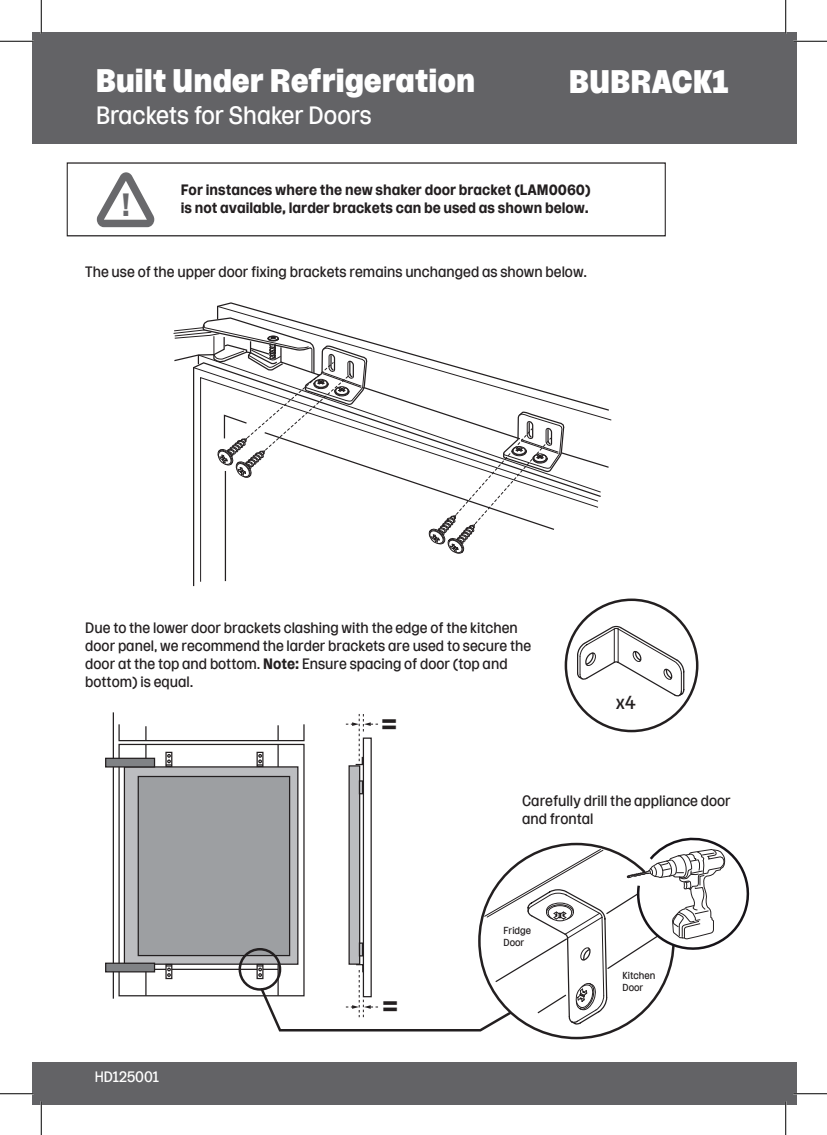
<style>
.page{position:relative;width:827px;height:1135px;background:#fff}
.page>*{position:absolute;margin:0;border:0;box-sizing:border-box;transform-origin:0 0}
.t1{font:40.38px "Rooster";color:#231f20}
.t2{font:600 33.5px "Franklin Gothic";color:#69696c;scale:.91 1}
.t3{font:900 32.5px "Rooster";color:#fff}
.t4{font:25px "Rooster";color:#fff}
.t5{font:18.75px "Rooster";color:#231f20}
.t6{font:15px/18px "Rooster";color:#231f20}
.t7{font:700 15px/18px "Rooster";color:#231f20}
.t8{font:15px "Rooster";color:#fff}
.t9{font:10.12px/12.1px "Rooster";color:#231f20}
.s1{font-style:inherit}
.s2{font-weight:700}
</style>
<div class="page">
<div style="left:32px;top:32px;width:764px;height:112px;background:#636366"></div>
<div style="left:32px;top:1062px;width:764px;height:42px;background:#636366"></div>
<div style="left:67px;top:162px;width:599px;height:74px;border:1px solid #231f20"></div>
<svg style="left:97px;top:172px;width:57px;height:55px"></svg>
<svg style="left:217px;top:306px;width:394px;height:115px"></svg>
<svg style="left:576px;top:625px;width:109px;height:72px"></svg>
<div style="left:118px;top:744px;width:186px;height:252px;border:1px solid #231f20"></div>
<hr style="left:145px;top:744px;width:1px;height:252px;background:#231f20">
<hr style="left:277px;top:744px;width:2px;height:252px;background:#231f20">
<div style="left:118px;top:724px;width:186px;height:17px;border:1px solid #231f20"></div>
<svg style="left:145px;top:726px;width:1px;height:15px"></svg>
<svg style="left:277px;top:725px;width:2px;height:16px"></svg>
<hr style="left:145px;top:969px;width:133px;height:1px;background:#231f20">
<div style="left:124px;top:766px;width:174px;height:199px;background:#bcbdc0;border:1px solid #231f20"></div>
<div style="left:138px;top:776px;width:152px;height:180px;background:#9d9fa2;border:1px solid #231f20"></div>
<svg style="left:165px;top:752px;width:7px;height:15px"></svg>
<svg style="left:166px;top:754px;width:6px;height:11px"></svg>
<svg style="left:256px;top:752px;width:7px;height:15px"></svg>
<svg style="left:257px;top:754px;width:6px;height:11px"></svg>
<svg style="left:165px;top:964px;width:7px;height:15px"></svg>
<svg style="left:166px;top:965px;width:6px;height:12px"></svg>
<svg style="left:256px;top:964px;width:1px;height:15px"></svg>
<hr style="left:113px;top:712px;width:1px;height:287px;background:#231f20">
<div style="left:105px;top:962px;width:50px;height:10px;background:#808285;border:1px solid #231f20"></div>
<div style="left:105px;top:758px;width:50px;height:9px;background:#808285;border:1px solid #231f20"></div>
<div style="left:238px;top:948px;width:43px;height:43px;border:2px solid #231f20;border-radius:50%"></div>
<hr style="left:225px;top:471px;width:1px;height:110px;background:#231f20">
<svg style="left:173px;top:317px;width:436px;height:237px"></svg>
<div style="left:363px;top:737px;width:9px;height:260px;border:1px solid #231f20"></div>
<div style="left:348px;top:765px;width:12px;height:200px;background:#bcbdc0;border:1px solid #231f20"></div>
<svg style="left:359px;top:780px;width:4px;height:14px"></svg>
<svg style="left:345px;top:714px;width:33px;height:52px"></svg>
<svg style="left:257px;top:834px;width:493px;height:199px"></svg>
<hr style="left:0;top:40px;width:34px;height:2px;background:#fff">
<hr style="left:793px;top:40px;width:34px;height:2px;background:#fff">
<hr style="left:40px;top:0;width:2px;height:34px;background:#fff">
<hr style="left:40px;top:1101px;width:2px;height:34px;background:#fff">
<hr style="left:0;top:41px;width:34px;height:1px;background:#000">
<hr style="left:793px;top:41px;width:34px;height:1px;background:#000">
<hr style="left:0;top:1093px;width:34px;height:1px;background:#000">
<hr style="left:793px;top:1093px;width:34px;height:1px;background:#000">
<hr style="left:41px;top:0;width:1px;height:34px;background:#000">
<hr style="left:41px;top:1101px;width:1px;height:34px;background:#000">
<hr style="left:785px;top:0;width:1px;height:34px;background:#000">
<hr style="left:785px;top:1101px;width:1px;height:34px;background:#000">
<h3 class="t3" style="left:96px;top:63px;width:381px">Built Under Refrigeration</h3>
<h3 class="t3" style="left:569px;top:64px;width:161px">BUBRACK1</h3>
<h3 class="t4" style="left:96px;top:102px;width:277px">Brackets for Shaker Doors</h3>
<h2 class="t2" style="left:121px;top:184px;width:11px">!</h2>
<p class="t7" style="left:181px;top:181px;width:411px">For instances where the <span class="s1">new</span> shaker door <span class="s1">bracket (LAM0060) </span>is not available, l<span class="s1">arder brackets</span> can <span class="s1">be used as shown</span> below<span class="s1">.</span></p>
<p class="t6" style="left:85px;top:262px;width:503px">The use of the upper door fixing brackets remains unchanged as shown below.</p>
<p class="t6" style="left:85px;top:619px;width:447px">Due to the lower door brackets clashing with the edge of the kitchen door panel, we recommend the larder brackets are used to secure the door at the top and bottom. <span class="s2">Note:</span> Ensure spacing of door (top and bottom) is equal.</p>
<h1 class="t1" style="left:380px;top:702px;width:19px">=</h1>
<p class="t5" style="left:616px;top:692px;width:21px">x4</p>
<p class="t6" style="left:522px;top:791px;width:210px">Carefully drill the appliance door and frontal</p>
<p class="t8" style="left:95px;top:1069px;width:66px">HD125001</p>
<h1 class="t1" style="left:381px;top:985px;width:19px">=</h1>
<p class="t9" style="left:503px;top:924px;width:29px">Fridge<br>Door</p>
<p class="t9" style="left:622px;top:969px;width:34px">Kitchen<br>Door</p>
</div>
